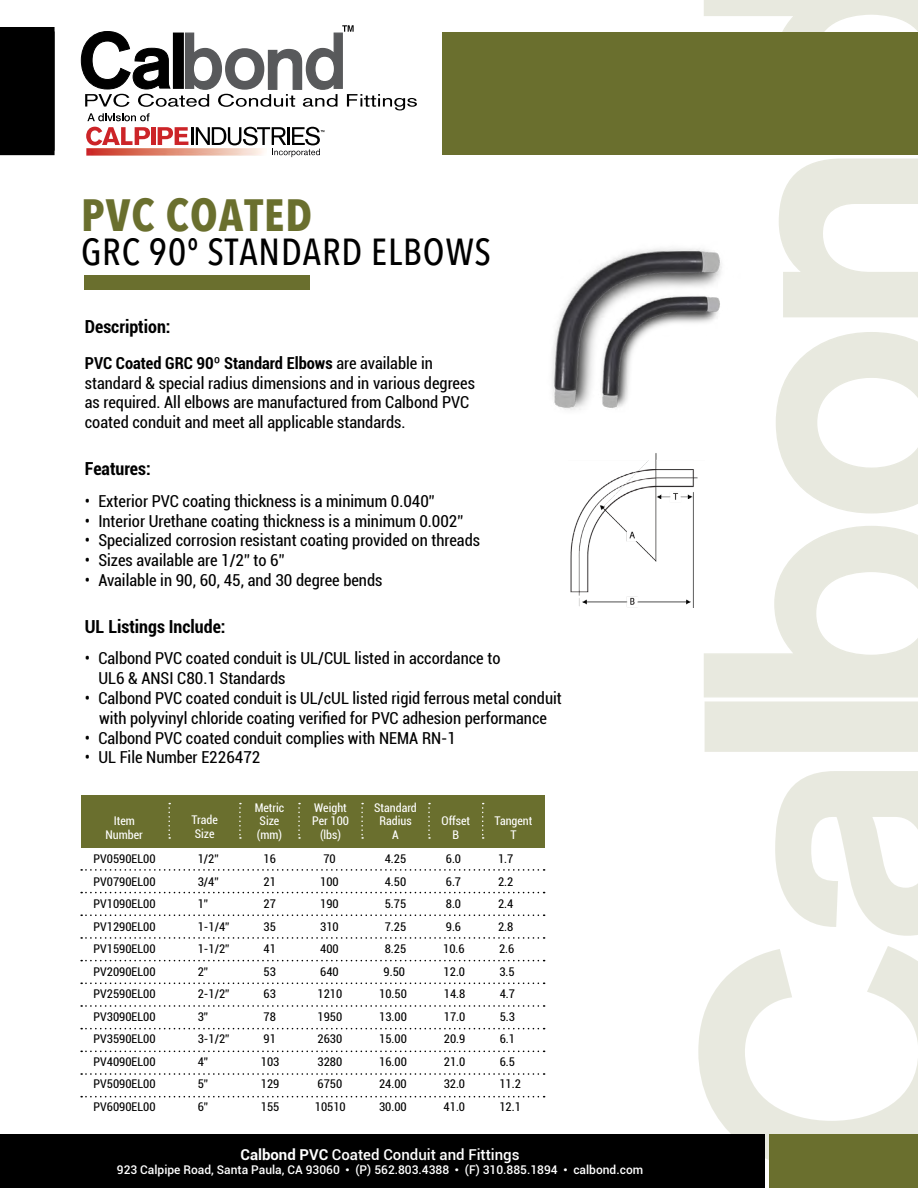
<style>
.page{position:relative;width:918px;height:1188px;background:#fff}
.page>*{position:absolute;margin:0;border:0;box-sizing:border-box;transform-origin:0 0}
.t1{font:700 45.15px "Avenir Next Condensed";letter-spacing:.025em;color:#6a6f2e}
.t2{font:500 37.65px "Avenir Next Condensed";letter-spacing:.025em;color:#000}
.t3{font:700 condensed 18px "Roboto";color:#000}
.t4{font:condensed 16.5px/19.8px "Roboto";color:#000}
.t5{font:500 15px "Roboto";color:#fff}
.t6{font:condensed 12px "Roboto";color:#000}
.t7{font:condensed 12px "Roboto";color:#fff}
.t8{font:500 12px "Roboto";color:#fff}
.s1{font-weight:700}
.s2{font-family:"Baron Neue";font-weight:900}
</style>
<div class="page">
<div style="left:443px;top:32px;width:475px;height:123px;background:#6a6f2e"></div>
<img style="left:87px;top:148px;width:71px;height:8px">
<svg style="left:86px;top:127px;width:64px;height:18px"></svg>
<div style="left:151px;top:127px;width:5px;height:18px;background:#cc2428"></div>
<svg style="left:81px;top:25px;width:336px;height:96px"></svg>
<svg style="left:158px;top:127px;width:166px;height:30px"></svg>
<svg style="left:698px;top:946px;width:220px;height:229px"></svg>
<svg style="left:775px;top:771px;width:143px;height:165px"></svg>
<svg style="left:704px;top:0;width:214px;height:32px"></svg>
<svg style="left:779px;top:158px;width:139px;height:160px"></svg>
<svg style="left:776px;top:332px;width:142px;height:182px"></svg>
<svg style="left:704px;top:526px;width:214px;height:226px"></svg>
<div style="left:0;top:27px;width:55px;height:128px;background:#000"></div>
<div style="left:84px;top:275px;width:226px;height:15px;background:#6a6f2e"></div>
<div style="left:0;top:1134px;width:765px;height:54px;background:#000"></div>
<div style="left:770px;top:1134px;width:148px;height:54px;background:#6a6f2e"></div>
<img style="left:552px;top:248px;width:170px;height:162px">
<img style="left:570px;top:453px;width:128px;height:155px">
<svg style="left:81px;top:869px;width:464px;height:2px"></svg>
<svg style="left:81px;top:937px;width:464px;height:2px"></svg>
<svg style="left:81px;top:1005px;width:464px;height:2px"></svg>
<svg style="left:81px;top:1051px;width:464px;height:1px"></svg>
<svg style="left:81px;top:1096px;width:464px;height:1px"></svg>
<svg style="left:81px;top:914px;width:464px;height:2px"></svg>
<svg style="left:81px;top:983px;width:464px;height:1px"></svg>
<svg style="left:81px;top:1028px;width:464px;height:1px"></svg>
<svg style="left:81px;top:1073px;width:464px;height:2px"></svg>
<svg style="left:81px;top:892px;width:464px;height:1px"></svg>
<svg style="left:81px;top:960px;width:464px;height:1px"></svg>
<div style="left:81px;top:795px;width:463px;height:53px;background:#6a6f2e"></div>
<svg style="left:168px;top:803px;width:2px;height:36px"></svg>
<svg style="left:239px;top:803px;width:2px;height:36px"></svg>
<svg style="left:298px;top:803px;width:2px;height:36px"></svg>
<svg style="left:428px;top:803px;width:2px;height:36px"></svg>
<svg style="left:482px;top:803px;width:2px;height:36px"></svg>
<svg style="left:361px;top:803px;width:2px;height:36px"></svg>
<p class="t1" style="left:81px;top:187px;width:233px">PVC COATED</p>
<p class="t2" style="left:81px;top:229px;width:412px">GRC 90º STANDARD ELBOWS</p>
<p class="t3" style="left:85px;top:314px;width:87px">Description:</p>
<p class="t4" style="left:85px;top:353px;width:392px"><span class="s1">PVC Coated GRC 90º Standard Elbows</span> are available in standard &amp; special radius dimensions and in various degrees as required. All elbows are manufactured from Calbond PVC coated conduit and meet all applicable standards.</p>
<p class="t3" style="left:85px;top:456px;width:67px">Features:</p>
<p class="t4" style="left:85px;top:490px;width:351px">• Exterior PVC coating thickness is a minimum 0.040”</p>
<p class="t4" style="left:85px;top:510px;width:380px">• Interior Urethane coating thickness is a minimum 0.002”</p>
<p class="t4" style="left:85px;top:530px;width:397px">• Specialized corrosion resistant coating provided on threads</p>
<p class="t4" style="left:85px;top:550px;width:201px">• Sizes available are 1/2” to 6”</p>
<p class="t4" style="left:85px;top:570px;width:299px">• Available in 90, 60, 45, and 30 degree bends</p>
<p class="t3" style="left:85px;top:614px;width:142px">UL Listings Include:</p>
<p class="t4" style="left:85px;top:648px;width:417px">• Calbond PVC coated conduit is UL/CUL listed in accordance to</p>
<p class="t4" style="left:98px;top:668px;width:189px">UL6 &amp; ANSI C80.1 Standards</p>
<p class="t4" style="left:85px;top:688px;width:479px">• Calbond PVC coated conduit is UL/cUL listed rigid ferrous metal conduit</p>
<p class="t4" style="left:99px;top:707px;width:450px">with polyvinyl chloride coating verified for PVC adhesion performance</p>
<p class="t4" style="left:85px;top:727px;width:373px">• Calbond PVC coated conduit complies with NEMA RN-1</p>
<p class="t4" style="left:85px;top:747px;width:177px">• UL File Number E226472</p>
<p class="t7" style="left:114px;top:813px;width:23px">Item</p>
<p class="t7" style="left:106px;top:826px;width:39px">Number</p>
<p class="t7" style="left:192px;top:812px;width:28px">Trade</p>
<p class="t7" style="left:195px;top:825px;width:21px">Size</p>
<p class="t7" style="left:255px;top:799px;width:31px">Metric</p>
<p class="t7" style="left:260px;top:813px;width:21px">Size</p>
<p class="t7" style="left:257px;top:826px;width:27px">(mm)</p>
<p class="t7" style="left:314px;top:799px;width:34px">Weight</p>
<p class="t7" style="left:312px;top:813px;width:38px">Per 100</p>
<p class="t7" style="left:320px;top:826px;width:23px">(lbs)</p>
<p class="t7" style="left:374px;top:799px;width:44px">Standard</p>
<p class="t7" style="left:379px;top:813px;width:34px">Radius</p>
<p class="t7" style="left:392px;top:826px;width:8px">A</p>
<p class="t7" style="left:442px;top:813px;width:30px">Offset</p>
<p class="t7" style="left:453px;top:826px;width:8px">B</p>
<p class="t7" style="left:495px;top:813px;width:39px">Tangent</p>
<p class="t7" style="left:510px;top:826px;width:8px">T</p>
<p class="t6" style="left:94px;top:850px;width:63px">PV0590EL00</p>
<p class="t6" style="left:198px;top:850px;width:22px">1/2”</p>
<p class="t6" style="left:264px;top:850px;width:14px">16</p>
<p class="t6" style="left:323px;top:850px;width:14px">70</p>
<p class="t6" style="left:385px;top:850px;width:23px">4.25</p>
<p class="t6" style="left:446px;top:850px;width:17px">6.0</p>
<p class="t6" style="left:498px;top:850px;width:17px">1.7</p>
<p class="t6" style="left:94px;top:873px;width:63px">PV0790EL00</p>
<p class="t6" style="left:198px;top:873px;width:22px">3/4”</p>
<p class="t6" style="left:264px;top:873px;width:14px">21</p>
<p class="t6" style="left:320px;top:873px;width:20px">100</p>
<p class="t6" style="left:385px;top:873px;width:23px">4.50</p>
<p class="t6" style="left:446px;top:873px;width:17px">6.7</p>
<p class="t6" style="left:498px;top:873px;width:17px">2.2</p>
<p class="t6" style="left:94px;top:895px;width:63px">PV1090EL00</p>
<p class="t6" style="left:198px;top:895px;width:12px">1”</p>
<p class="t6" style="left:264px;top:895px;width:14px">27</p>
<p class="t6" style="left:320px;top:895px;width:20px">190</p>
<p class="t6" style="left:385px;top:895px;width:23px">5.75</p>
<p class="t6" style="left:446px;top:895px;width:17px">8.0</p>
<p class="t6" style="left:498px;top:895px;width:17px">2.4</p>
<p class="t6" style="left:94px;top:918px;width:63px">PV1290EL00</p>
<p class="t6" style="left:198px;top:918px;width:33px">1-1/4”</p>
<p class="t6" style="left:264px;top:918px;width:14px">35</p>
<p class="t6" style="left:320px;top:918px;width:20px">310</p>
<p class="t6" style="left:385px;top:918px;width:23px">7.25</p>
<p class="t6" style="left:446px;top:918px;width:17px">9.6</p>
<p class="t6" style="left:498px;top:918px;width:17px">2.8</p>
<p class="t6" style="left:94px;top:940px;width:63px">PV1590EL00</p>
<p class="t6" style="left:198px;top:940px;width:33px">1-1/2”</p>
<p class="t6" style="left:264px;top:940px;width:14px">41</p>
<p class="t6" style="left:320px;top:940px;width:20px">400</p>
<p class="t6" style="left:385px;top:940px;width:23px">8.25</p>
<p class="t6" style="left:443px;top:940px;width:23px">10.6</p>
<p class="t6" style="left:499px;top:940px;width:17px">2.6</p>
<p class="t6" style="left:94px;top:963px;width:63px">PV2090EL00</p>
<p class="t6" style="left:198px;top:963px;width:12px">2”</p>
<p class="t6" style="left:264px;top:963px;width:14px">53</p>
<p class="t6" style="left:320px;top:963px;width:20px">640</p>
<p class="t6" style="left:384px;top:963px;width:23px">9.50</p>
<p class="t6" style="left:444px;top:963px;width:23px">12.0</p>
<p class="t6" style="left:499px;top:963px;width:17px">3.5</p>
<p class="t6" style="left:94px;top:985px;width:63px">PV2590EL00</p>
<p class="t6" style="left:198px;top:985px;width:33px">2-1/2”</p>
<p class="t6" style="left:264px;top:985px;width:14px">63</p>
<p class="t6" style="left:318px;top:985px;width:26px">1210</p>
<p class="t6" style="left:379px;top:985px;width:29px">10.50</p>
<p class="t6" style="left:444px;top:985px;width:23px">14.8</p>
<p class="t6" style="left:500px;top:985px;width:17px">4.7</p>
<p class="t6" style="left:94px;top:1008px;width:63px">PV3090EL00</p>
<p class="t6" style="left:198px;top:1008px;width:12px">3”</p>
<p class="t6" style="left:264px;top:1008px;width:14px">78</p>
<p class="t6" style="left:318px;top:1008px;width:26px">1950</p>
<p class="t6" style="left:379px;top:1008px;width:29px">13.00</p>
<p class="t6" style="left:444px;top:1008px;width:23px">17.0</p>
<p class="t6" style="left:500px;top:1008px;width:17px">5.3</p>
<p class="t6" style="left:94px;top:1030px;width:63px">PV3590EL00</p>
<p class="t6" style="left:198px;top:1030px;width:33px">3-1/2”</p>
<p class="t6" style="left:264px;top:1030px;width:14px">91</p>
<p class="t6" style="left:318px;top:1030px;width:26px">2630</p>
<p class="t6" style="left:379px;top:1030px;width:29px">15.00</p>
<p class="t6" style="left:444px;top:1030px;width:23px">20.9</p>
<p class="t6" style="left:500px;top:1030px;width:17px">6.1</p>
<p class="t6" style="left:94px;top:1053px;width:63px">PV4090EL00</p>
<p class="t6" style="left:198px;top:1053px;width:12px">4”</p>
<p class="t6" style="left:261px;top:1053px;width:20px">103</p>
<p class="t6" style="left:318px;top:1053px;width:26px">3280</p>
<p class="t6" style="left:379px;top:1053px;width:29px">16.00</p>
<p class="t6" style="left:444px;top:1053px;width:23px">21.0</p>
<p class="t6" style="left:500px;top:1053px;width:17px">6.5</p>
<p class="t6" style="left:94px;top:1075px;width:63px">PV5090EL00</p>
<p class="t6" style="left:198px;top:1075px;width:12px">5”</p>
<p class="t6" style="left:261px;top:1075px;width:20px">129</p>
<p class="t6" style="left:318px;top:1075px;width:26px">6750</p>
<p class="t6" style="left:379px;top:1075px;width:29px">24.00</p>
<p class="t6" style="left:444px;top:1075px;width:23px">32.0</p>
<p class="t6" style="left:499px;top:1075px;width:23px">11.2</p>
<p class="t6" style="left:94px;top:1098px;width:63px">PV6090EL00</p>
<p class="t6" style="left:198px;top:1098px;width:12px">6”</p>
<p class="t6" style="left:261px;top:1098px;width:20px">155</p>
<p class="t6" style="left:315px;top:1098px;width:32px">10510</p>
<p class="t6" style="left:379px;top:1098px;width:29px">30.00</p>
<p class="t6" style="left:444px;top:1098px;width:23px">41.0</p>
<p class="t6" style="left:499px;top:1098px;width:23px">12.1</p>
<p class="t5" style="left:240px;top:1144px;width:281px"><span class="s1">Calbond PVC</span> Coated Conduit and Fittings</p>
<p class="t8" style="left:117px;top:1161px;width:528px">923 Calpipe Road, Santa Paula, CA 93060 <span class="s2">•</span> (P) 562.803.4388 <span class="s2">•</span> (F) 310.885.1894 <span class="s2">•</span> calbond.com</p>
</div>
